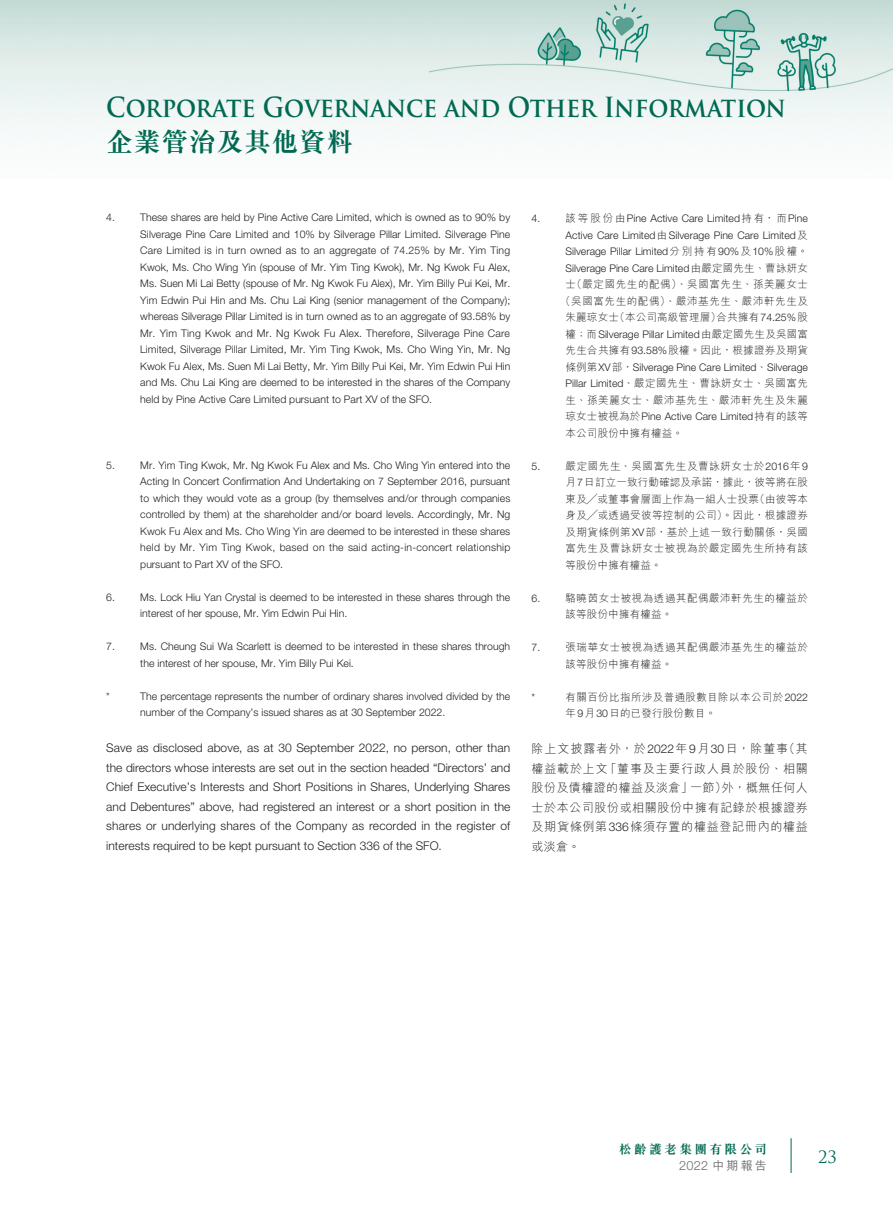
<style>
.page{position:relative;width:893px;height:1212px;background:#fff}
.page>*{position:absolute;margin:0;border:0;box-sizing:border-box;transform-origin:0 0}
.t1{font:700 27px "Trajan Pro";color:#006951;scale:.9 1}
.t2{font:700 27px "M Sung HK";letter-spacing:.02em;color:#006951}
.t3{font:16.5px "Trajan Pro";color:#006951}
.t4{font:700 12.75px "M Sung HK";letter-spacing:.185em;color:#006951}
.t5{font:300 12.75px "Helvetica Neue LT Std";color:#6c6d70}
._00_txt_E{font:300 12px/19.5px "Helvetica Neue LT Std";color:#231f20;text-align:justify}
._000_txt_C{font:300 12px/19.5px "M Hei HK";letter-spacing:.05em;color:#231f20;text-align:justify}
._06_Notes_E{font:300 10.5px/16.5px "Helvetica Neue LT Std";color:#231f20}
._006_Notes_C{font:300 10.5px/16.5px "M Hei HK";letter-spacing:.05em;color:#231f20}
._006_Notes_C-2{font:300 10.5px "Helvetica Neue LT Std";color:#231f20}
._006_Notes_C-3{font:300 10.5px "M Hei HK";letter-spacing:.02em;color:#231f20}
._006_Notes_C-4{font:300 10.5px "M Hei HK";letter-spacing:.03em;color:#231f20}
.s1{font-family:"M Hei HK"}
.s2{font-family:"Helvetica Neue LT Std"}
.s3{font-family:"M Hei HK";font-weight:500;font-size:12px}
</style>
<div class="page">
<img style="left:0;top:0;width:893px;height:134px">
<hr style="left:791px;top:1138px;width:1px;height:35px;background:#006951">
<h1 class="t1" style="left:106px;top:91px;width:756px">Corporate Governance and Other Information</h1>
<h1 class="t2" style="left:106px;top:128px;width:249px">企業管治及其他資料</h1>
<p class="_06_Notes_E" style="left:106px;top:209px;width:10px">4.</p>
<p class="_06_Notes_E" style="left:140px;top:209px;width:372px;text-align:justify">These shares are held by Pine Active Care Limited, which is owned as to 90% by Silverage Pine Care Limited and 10% by Silverage Pillar Limited. Silverage Pine Care Limited is in turn owned as to an aggregate of 74.25% by Mr. Yim Ting Kwok, Ms. Cho Wing Yin (spouse of Mr. Yim Ting Kwok), Mr. Ng Kwok Fu Alex, Ms. Suen Mi Lai Betty (spouse of Mr. Ng Kwok Fu Alex), Mr. Yim Billy Pui Kei, Mr.<br>Yim Edwin Pui Hin and Ms. Chu Lai King (senior management of the Company); whereas Silverage Pillar Limited is in turn owned as to an aggregate of 93.58% by Mr. Yim Ting Kwok and Mr. Ng Kwok Fu Alex. Therefore, Silverage Pine Care Limited, Silverage Pillar Limited, Mr. Yim Ting Kwok, Ms. Cho Wing Yin, Mr. Ng Kwok Fu Alex, Ms. Suen Mi Lai Betty, Mr. Yim Billy Pui Kei, Mr. Yim Edwin Pui Hin and Ms. Chu Lai King are deemed to be interested in the shares of the Company held by Pine Active Care Limited pursuant to Part XV of the SFO.</p>
<p class="_06_Notes_E" style="left:106px;top:457px;width:10px">5.</p>
<p class="_06_Notes_E" style="left:140px;top:457px;width:372px;text-align:justify">Mr. Yim Ting Kwok, Mr. Ng Kwok Fu Alex and Ms. Cho Wing Yin entered into the Acting In Concert Confirmation And Undertaking on 7 September 2016, pursuant to which they would vote as a group (by themselves and/or through companies controlled by them) at the shareholder and/or board levels. Accordingly, Mr. Ng Kwok Fu Alex and Ms. Cho Wing Yin are deemed to be interested in these shares held by Mr. Yim Ting Kwok, based on the said acting-in-concert relationship pursuant to Part XV of the SFO.</p>
<p class="_06_Notes_E" style="left:106px;top:589px;width:10px">6.</p>
<p class="_06_Notes_E" style="left:140px;top:589px;width:371px">Ms. Lock Hiu Yan Crystal is deemed to be interested in these shares through the interest of her spouse, Mr. Yim Edwin Pui Hin.</p>
<p class="_06_Notes_E" style="left:106px;top:638px;width:10px">7.</p>
<p class="_06_Notes_E" style="left:140px;top:638px;width:371px">Ms. Cheung Sui Wa Scarlett is deemed to be interested in these shares through the interest of her spouse, Mr. Yim Billy Pui Kei.</p>
<p class="_06_Notes_E" style="left:106px;top:688px;width:5px">*</p>
<p class="_06_Notes_E" style="left:140px;top:688px;width:371px">The percentage represents the number of ordinary shares involved divided by the number of the Company’s issued shares as at 30 September 2022.</p>
<p class="_00_txt_E" style="left:106px;top:738px;width:406px">Save as disclosed above, as at 30 September 2022, no person, other than the directors whose interests are set out in the section headed “Directors’ and Chief Executive’s Interests and Short Positions in Shares, Underlying Shares and Debentures” above, had registered an interest or a short position in the shares or underlying shares of the Company as recorded in the register of interests required to be kept pursuant to Section 336 of the SFO.</p>
<p class="_006_Notes_C-2" style="left:531px;top:212px;width:10px">4.</p>
<p class="_006_Notes_C-2" style="left:566px;top:212px;width:244px"><span class="s1">該等股份由</span>Pine Active Care Limited<span class="s1">持有，而</span>Pine</p>
<p class="_006_Notes_C-2" style="left:565px;top:228px;width:244px">Active Care Limited<span class="s1">由</span>Silverage Pine Care Limited<span class="s1">及</span></p>
<p class="_006_Notes_C-2" style="left:565px;top:245px;width:244px">Silverage Pillar Limited<span class="s1">分別持有</span>90%<span class="s1">及</span>10%<span class="s1">股權。</span></p>
<p class="_006_Notes_C-2" style="left:565px;top:261px;width:244px">Silverage Pine Care Limited<span class="s1">由嚴定國先生、曹詠妍女</span></p>
<p class="_006_Notes_C" style="left:565px;top:276px;width:244px">士（嚴定國先生的配偶）、吳國富先生、孫美麗女士</p>
<p class="_006_Notes_C" style="left:560px;top:292px;width:249px">（吳國富先生的配偶）、嚴沛基先生、嚴沛軒先生及</p>
<p class="_006_Notes_C-3" style="left:565px;top:312px;width:244px">朱麗琼女士（本公司高級管理層）合共擁有<span class="s2">74.25%</span>股</p>
<p class="_006_Notes_C-2" style="left:565px;top:327px;width:244px"><span class="s1">權；而</span>Silverage Pillar Limited<span class="s1">由嚴定國先生及吳國富</span></p>
<p class="_006_Notes_C-4" style="left:565px;top:345px;width:244px">先生合共擁有<span class="s2">93.58%</span>股權。因此，根據證券及期貨</p>
<p class="_006_Notes_C-2" style="left:565px;top:360px;width:244px"><span class="s1">條例第</span>XV<span class="s1">部，</span>Silverage Pine Care Limited<span class="s1">、</span>Silverage</p>
<p class="_006_Notes_C" style="left:565px;top:375px;width:244px"><span class="s2">Pillar Limited</span>、嚴定國先生、曹詠妍女士、吳國富先</p>
<p class="_006_Notes_C" style="left:565px;top:391px;width:244px">生、孫美麗女士、嚴沛基先生、嚴沛軒先生及朱麗</p>
<p class="_006_Notes_C-2" style="left:565px;top:410px;width:244px"><span class="s1">琼女士被視為於</span>Pine Active Care Limited<span class="s1">持有的該等</span></p>
<p class="_006_Notes_C-3" style="left:565px;top:427px;width:119px">本公司股份中擁有權益。</p>
<p class="_006_Notes_C-2" style="left:531px;top:459px;width:10px">5.</p>
<p class="_006_Notes_C" style="left:565px;top:457px;width:244px;text-align:justify">嚴定國先生、吳國富先生及曹詠妍女士於<span class="s2">2016</span>年<span class="s2">9</span>月<span class="s2">7</span>日訂立一致行動確認及承諾，據此，彼等將在股東及╱或董事會層面上作為一組人士投票（由彼等本身及╱或透過受彼等控制的公司）。因此，根據證券及期貨條例第<span class="s2">XV</span>部，基於上述一致行動關係，吳國富先生及曹詠妍女士被視為於嚴定國先生所持有該等股份中擁有權益。</p>
<p class="_006_Notes_C-2" style="left:531px;top:591px;width:10px">6.</p>
<p class="_006_Notes_C" style="left:565px;top:589px;width:244px">駱曉茵女士被視為透過其配偶嚴沛軒先生的權益於該等股份中擁有權益。</p>
<p class="_006_Notes_C-2" style="left:531px;top:641px;width:10px">7.</p>
<p class="_006_Notes_C" style="left:565px;top:639px;width:244px">張瑞華女士被視為透過其配偶嚴沛基先生的權益於該等股份中擁有權益。</p>
<p class="_006_Notes_C-2" style="left:531px;top:690px;width:5px">*</p>
<p class="_006_Notes_C" style="left:565px;top:688px;width:244px">有關百份比指所涉及普通股數目除以本公司於<span class="s2">2022</span>年<span class="s2">9</span>月<span class="s2">30</span>日的已發行股份數目。</p>
<p class="_000_txt_C" style="left:531px;top:739px;width:278px">除上文披露者外，於<span class="s2">2022</span>年<span class="s2">9</span>月<span class="s2">30</span>日，除董事（其權益載於上文「董事及主要行政人員於股份、相關股份及債權證的權益及淡倉」一節）外，概無任何人士於本公司股份或相關股份中擁有記錄於根據證券及期貨條例第<span class="s2">336</span>條須存置的權益登記冊內的權益或淡倉。</p>
<p class="t4" style="left:619px;top:1143px;width:150px">松齡護老集團有限公司</p>
<p class="t5" style="left:679px;top:1157px;width:89px">2022 <span class="s3">中期報告</span></p>
<h2 class="t3" style="left:818px;top:1146px;width:20px">23</h2>
</div>
